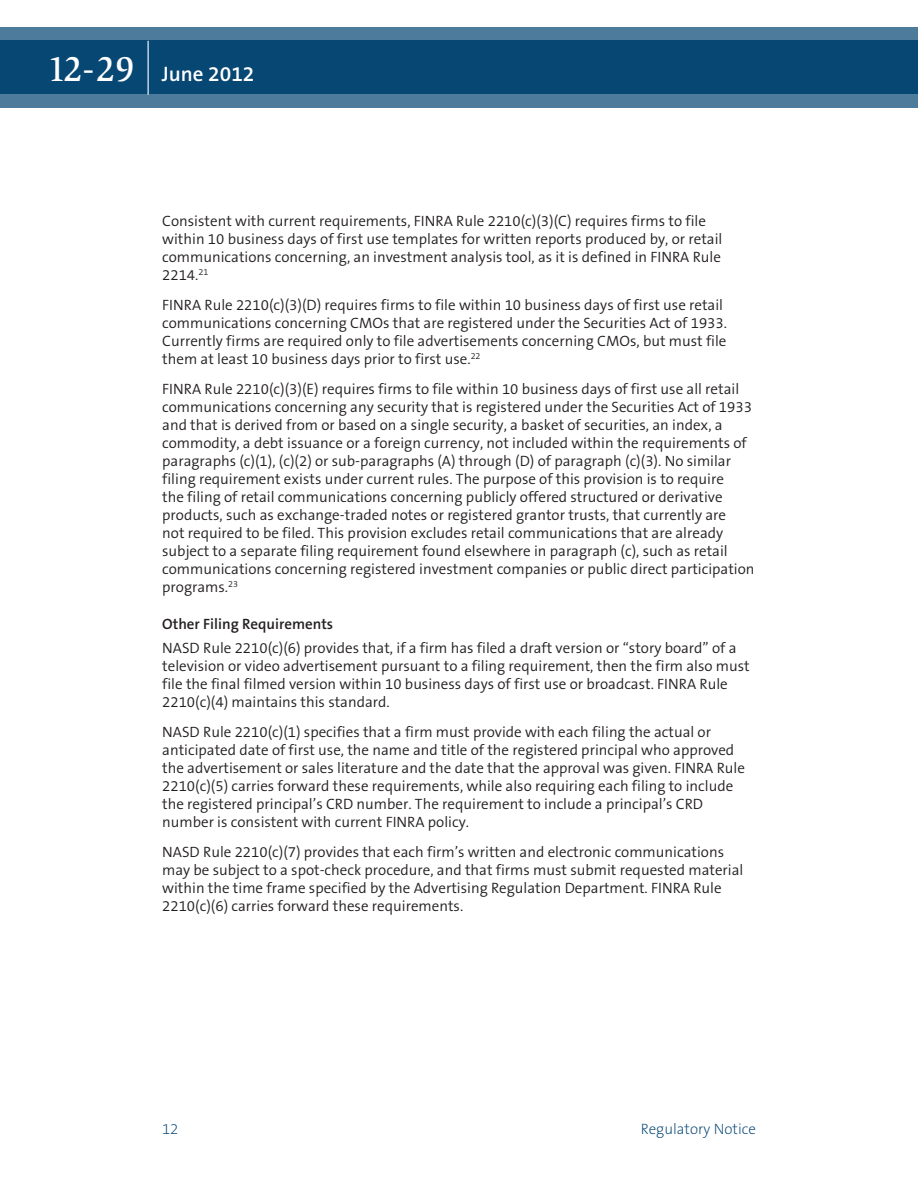
<style>
.page{position:relative;width:918px;height:1188px;background:#fff}
.page>*{position:absolute;margin:0;border:0;box-sizing:border-box;transform-origin:0 0}
.t1{font:600 21px "The Sans B6";color:#fff}
.t2{font:300 15px/18px "The Sans B4";color:#231f20}
.t3{font:600 15px "The Sans B6";color:#231f20}
.t4{font:200 15px "The Sans B2";color:#004270}
.s1{font-family:"Slimbach LT";font-weight:500;font-size:36px}
</style>
<div class="page">
<svg style="left:0;top:27px;width:918px;height:81px;background:#1e5881"></svg>
<hr style="left:148px;top:41px;width:1px;height:54px;background:#fff">
<h1 class="t1" style="left:47px;top:63px;width:209px"><span class="s1">12-29</span> June 2012</h1>
<p class="t2" style="left:162px;top:213px;width:562px">Consistent with current requirements, FINRA Rule 2210(c)(3)(C) requires firms to file within 10 business days of first use templates for written reports produced by, or retail communications concerning, an investment analysis tool, as it is defined in FINRA Rule 2214.<sup>21</sup></p>
<p class="t2" style="left:162px;top:297px;width:566px">FINRA Rule 2210(c)(3)(D) requires firms to file within 10 business days of first use retail communications concerning CMOs that are registered under the Securities Act of 1933.<br>Currently firms are required only to file advertisements concerning CMOs, but must file them at least 10 business days prior to first use.<sup>22</sup></p>
<p class="t2" style="left:162px;top:381px;width:594px">FINRA Rule 2210(c)(3)(E) requires firms to file within 10 business days of first use all retail communications concerning any security that is registered under the Securities Act of 1933 and that is derived from or based on a single security, a basket of securities, an index, a commodity, a debt issuance or a foreign currency, not included within the requirements of paragraphs (c)(1), (c)(2) or sub-paragraphs (A) through (D) of paragraph (c)(3). No similar filing requirement exists under current rules. The purpose of this provision is to require<br>the filing of retail communications concerning publicly offered structured or derivative products, such as exchange-traded notes or registered grantor trusts, that currently are<br>not required to be filed. This provision excludes retail communications that are already subject to a separate filing requirement found elsewhere in paragraph (c), such as retail communications concerning registered investment companies or public direct participation programs.<sup>23</sup></p>
<p class="t3" style="left:162px;top:616px;width:173px">Other Filing Requirements</p>
<p class="t2" style="left:162px;top:639px;width:589px">NASD Rule 2210(c)(6) provides that, if a firm has filed a draft version or “story board” of a television or video advertisement pursuant to a filing requirement, then the firm also must file the final filmed version within 10 business days of first use or broadcast. FINRA Rule 2210(c)(4) maintains this standard.</p>
<p class="t2" style="left:162px;top:723px;width:584px">NASD Rule 2210(c)(1) specifies that a firm must provide with each filing the actual or anticipated date of first use, the name and title of the registered principal who approved the advertisement or sales literature and the date that the approval was given. FINRA Rule 2210(c)(5) carries forward these requirements, while also requiring each filing to include the registered principal’s CRD number. The requirement to include a principal’s CRD number is consistent with current FINRA policy.</p>
<p class="t2" style="left:162px;top:843px;width:583px">NASD Rule 2210(c)(7) provides that each firm’s written and electronic communications may be subject to a spot-check procedure, and that firms must submit requested material within the time frame specified by the Advertising Regulation Department. FINRA Rule 2210(c)(6) carries forward these requirements.</p>
<p class="t4" style="left:162px;top:1121px;width:18px">12</p>
<p class="t4" style="left:641px;top:1121px;width:117px">Regulatory Notice</p>
</div>
